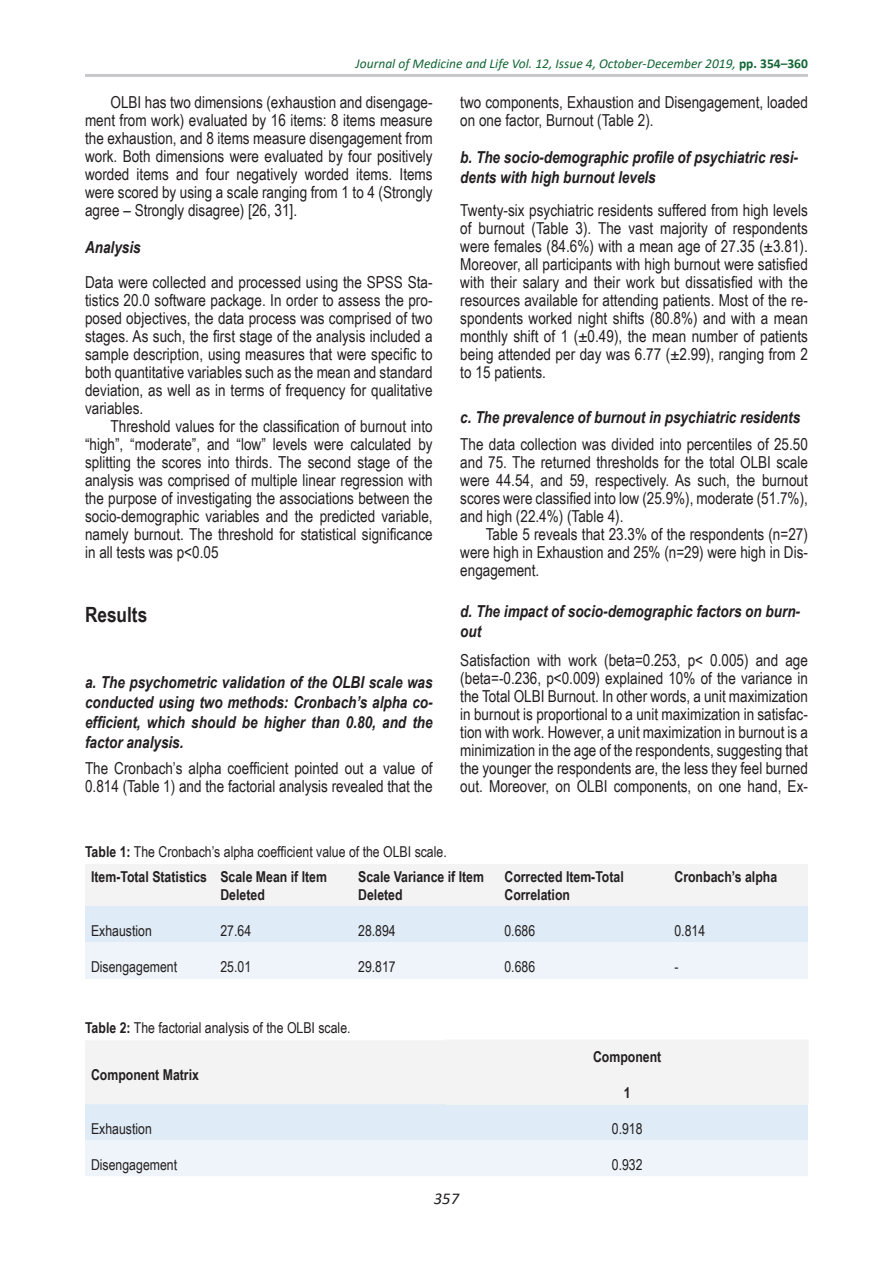
<style>
.page{position:relative;width:893px;height:1263px;background:#fff}
.page>*{position:absolute;margin:0;border:0;box-sizing:border-box;transform-origin:0 0}
.title_2{font:700 21px "Arial Narrow";color:#231f20}
.text{font:16.5px/18px "Arial Narrow";color:#231f20;text-align:justify}
.title_3{font:italic 700 16.5px/19.8px "Arial Narrow";color:#231f20}
.t1{font:italic 16.5px "Calibri";color:#231f20}
.text-2{font:700 15px/18px "Arial Narrow";color:#231f20}
.figure_legend{font:15px "Arial Narrow";color:#231f20}
.text-3{font:15px "Arial Narrow";color:#231f20}
.t2{font:italic 13.5px "Calibri";color:#126635}
.s1{font-weight:700;font-style:normal}
.s2{font-weight:700}
</style>
<div class="page">
<hr style="left:85px;top:74px;width:723px;height:3px;background:#c7c8ca">
<div style="left:85px;top:864px;width:129px;height:42px;background:#f3f3f4"></div>
<div style="left:214px;top:864px;width:138px;height:42px;background:#f3f3f4"></div>
<div style="left:352px;top:864px;width:146px;height:42px;background:#f3f3f4"></div>
<div style="left:498px;top:864px;width:170px;height:42px;background:#f3f3f4"></div>
<div style="left:668px;top:864px;width:140px;height:42px;background:#f3f3f4"></div>
<div style="left:85px;top:906px;width:129px;height:36px;background:#dfebf6"></div>
<div style="left:214px;top:906px;width:138px;height:36px;background:#dfebf6"></div>
<div style="left:352px;top:906px;width:146px;height:36px;background:#dfebf6"></div>
<div style="left:498px;top:906px;width:170px;height:36px;background:#dfebf6"></div>
<div style="left:668px;top:906px;width:140px;height:36px;background:#dfebf6"></div>
<div style="left:85px;top:942px;width:129px;height:36px;background:#eef4f9"></div>
<div style="left:214px;top:942px;width:138px;height:36px;background:#eef4f9"></div>
<div style="left:352px;top:942px;width:146px;height:36px;background:#eef4f9"></div>
<div style="left:498px;top:942px;width:170px;height:36px;background:#eef4f9"></div>
<div style="left:668px;top:942px;width:140px;height:36px;background:#eef4f9"></div>
<div style="left:85px;top:1041px;width:722px;height:63px;background:#f3f3f4"></div>
<svg style="left:85px;top:1104px;width:723px;height:72px"></svg>
<hr style="left:446px;top:1039px;width:363px;height:2px;background:#f3f3f4">
<svg style="left:446px;top:1041px;width:1px;height:27px"></svg>
<hr style="left:807px;top:1041px;width:2px;height:27px;background:#f3f3f4">
<hr style="left:446px;top:1068px;width:1px;height:35px;background:#f3f3f4">
<hr style="left:807px;top:1068px;width:2px;height:35px;background:#f3f3f4">
<hr style="left:446px;top:1103px;width:363px;height:2px;background:#f3f3f4">
<hr style="left:447px;top:1066px;width:360px;height:4px;background:#f3f3f4">
<p class="t2" style="left:356px;top:54px;width:454px">Journal of Medicine and Life Vol. 12, Issue 4, October-December 2019, <span class="s1">pp. 354–360</span></p>
<p class="text" style="left:85px;top:93px;width:349px;text-indent:26px">OLBI has two dimensions (exhaustion and disengage&shy;ment from work) evaluated by 16 items: 8 items measure the exhaustion, and 8 items measure disengagement from work. Both dimensions were evaluated by four positively worded items and four negatively worded items. Items were scored by using a scale ranging from 1 to 4 (Strongly agree – Strongly disagree) [26, 31].</p>
<p class="title_3" style="left:85px;top:236px;width:57px">Analysis</p>
<p class="text" style="left:85px;top:273px;width:349px">Data were collected and processed using the SPSS Sta&shy;tistics 20.0 software package. In order to assess the pro&shy;posed objectives, the data process was comprised of two stages. As such, the first stage of the analysis included a sample description, using measures that were specific to both quantitative variables such as the mean and standard deviation, as well as in terms of frequency for qualitative variables.</p>
<p class="text" style="left:85px;top:417px;width:349px;text-indent:26px">Threshold values for the classification of burnout into “high”, “moderate”, and “low” levels were calculated by splitting the scores into thirds. The second stage of the analysis was comprised of multiple linear regression with the purpose of investigating the associations between the socio-demographic variables and the predicted variable, namely burnout. The threshold for statistical significance in all tests was p&lt;0.05</p>
<p class="text" style="left:460px;top:93px;width:349px">two components, Exhaustion and Disengagement, loaded on one factor, Burnout (Table 2).</p>
<p class="title_3" style="left:460px;top:146px;width:339px">b. The socio-demographic profile of psychiatric resi&shy;dents with high burnout levels</p>
<p class="text" style="left:460px;top:201px;width:349px">Twenty-six psychiatric residents suffered from high levels of burnout (Table 3). The vast majority of respondents were females (84.6%) with a mean age of 27.35 (±3.81).<br>Moreover, all participants with high burnout were satisfied with their salary and their work but dissatisfied with the resources available for attending patients. Most of the re&shy;spondents worked night shifts (80.8%) and with a mean monthly shift of 1 (±0.49), the mean number of patients being attended per day was 6.77 (±2.99), ranging from 2 to 15 patients.</p>
<p class="title_3" style="left:460px;top:407px;width:341px">c. The prevalence of burnout in psychiatric residents</p>
<p class="text" style="left:460px;top:435px;width:349px">The data collection was divided into percentiles of 25.50 and 75. The returned thresholds for the total OLBI scale were 44.54, and 59, respectively. As such, the burnout scores were classified into low (25.9%), moderate (51.7%), and high (22.4%) (Table 4).</p>
<p class="text" style="left:460px;top:525px;width:349px;text-indent:26px">Table 5 reveals that 23.3% of the respondents (n=27) were high in Exhaustion and 25% (n=29) were high in Dis&shy;engagement.</p>
<p class="title_3" style="left:460px;top:601px;width:341px">d. The impact of socio-demographic factors on burn&shy;out</p>
<p class="text" style="left:460px;top:651px;width:349px">Satisfaction with work (beta=0.253, p&lt; 0.005) and age (beta=-0.236, p&lt;0.009) explained 10% of the variance in the Total OLBI Burnout. In other words, a unit maximization in burnout is proportional to a unit maximization in satisfac&shy;tion with work. However, a unit maximization in burnout is a minimization in the age of the respondents, suggesting that the younger the respondents are, the less they feel burned out. Moreover, on OLBI components, on one hand, Ex-</p>
<p class="title_2" style="left:85px;top:598px;width:64px">Results</p>
<p class="title_3" style="left:85px;top:672px;width:349px;text-align:justify">a. The psychometric validation of the OLBI scale was conducted using two methods: Cronbach’s alpha co&shy;efficient, which should be higher than 0.80, and the factor analysis.</p>
<p class="text" style="left:85px;top:759px;width:349px">The Cronbach’s alpha coefficient pointed out a value of<br>0.814 (Table 1) and the factorial analysis revealed that the</p>
<p class="figure_legend" style="left:85px;top:841px;width:363px"><span class="s2">Table 1:</span> The Cronbach’s alpha coefficient value of the OLBI scale.</p>
<p class="text-2" style="left:91px;top:867px;width:117px">Item-Total Statistics</p>
<p class="text-2" style="left:220px;top:867px;width:108px">Scale Mean if Item<br>Deleted</p>
<p class="text-2" style="left:358px;top:867px;width:127px">Scale Variance if Item<br>Deleted</p>
<p class="text-2" style="left:504px;top:867px;width:121px">Corrected Item-Total<br>Correlation</p>
<p class="text-2" style="left:674px;top:867px;width:104px">Cronbach’s alpha</p>
<p class="text-3" style="left:91px;top:920px;width:62px">Exhaustion</p>
<p class="text-3" style="left:220px;top:920px;width:32px">27.64</p>
<p class="text-3" style="left:358px;top:920px;width:39px">28.894</p>
<p class="text-3" style="left:504px;top:920px;width:32px">0.686</p>
<p class="text-3" style="left:674px;top:920px;width:32px">0.814</p>
<p class="text-3" style="left:91px;top:956px;width:88px">Disengagement</p>
<p class="text-3" style="left:220px;top:956px;width:32px">25.01</p>
<p class="text-3" style="left:358px;top:956px;width:39px">29.817</p>
<p class="text-3" style="left:504px;top:956px;width:32px">0.686</p>
<p class="text-3" style="left:674px;top:956px;width:6px">-</p>
<p class="figure_legend" style="left:85px;top:1016px;width:267px"><span class="s2">Table 2:</span> The factorial analysis of the OLBI scale.</p>
<p class="text-2" style="left:91px;top:1065px;width:109px">Component Matrix</p>
<p class="text-2" style="left:593px;top:1047px;width:70px">Component</p>
<p class="text-2" style="left:624px;top:1083px;width:8px">1</p>
<p class="text-3" style="left:91px;top:1118px;width:62px">Exhaustion</p>
<p class="text-3" style="left:612px;top:1118px;width:32px">0.918</p>
<p class="text-3" style="left:91px;top:1154px;width:88px">Disengagement</p>
<p class="text-3" style="left:612px;top:1154px;width:32px">0.932</p>
<p class="t1" style="left:434px;top:1187px;width:27px">357</p>
</div>
